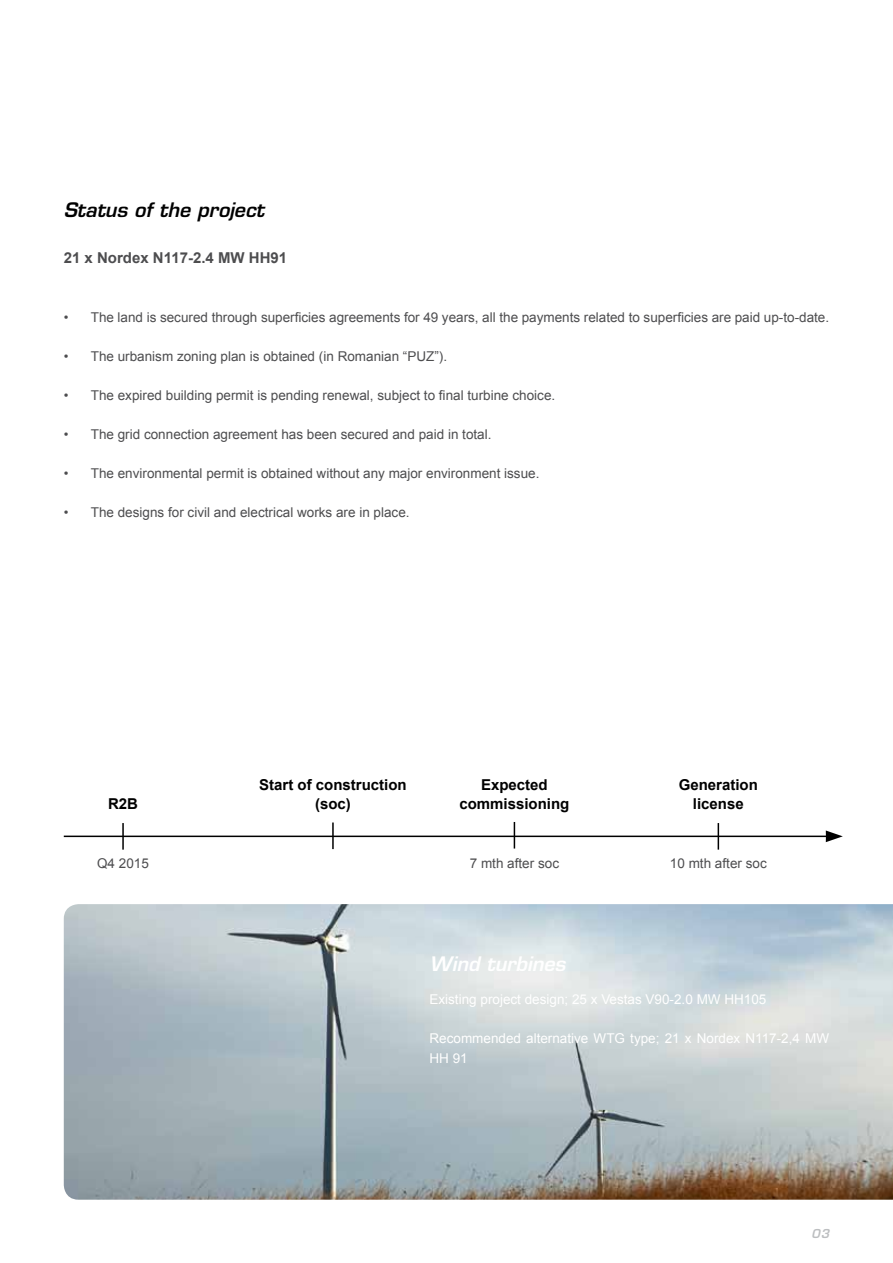
<style>
.page{position:relative;width:893px;height:1263px;background:#fff}
.page>*{position:absolute;margin:0;border:0;box-sizing:border-box;transform-origin:0 0}
.t1{font:italic 600 19.5px "Eurostile LT Std";color:#000}
.t2{font:italic 600 19.5px "Eurostile LT Std";color:#fff}
.t3{font:700 15px/19.5px "Arial";color:#000;text-align:center}
.t4{font:700 15px "Arial";color:#4d4d4f}
.t5{font:13.5px "Arial";color:#4d4d4f}
.t6{font:13.5px/19.5px "Arial";color:#fff}
.t7{font:italic 600 12px "Eurostile LT Std";color:#bcbec0}
</style>
<div class="page">
<svg style="left:718px;top:823px;width:1px;height:27px"></svg>
<img style="left:64px;top:904px;width:829px;height:296px">
<hr style="left:64px;top:835px;width:765px;height:2px;background:#000">
<hr style="left:122px;top:823px;width:2px;height:27px;background:#000">
<hr style="left:332px;top:822px;width:2px;height:27px;background:#000">
<svg style="left:514px;top:822px;width:1px;height:26px"></svg>
<svg style="left:826px;top:830px;width:17px;height:12px"></svg>
<h1 class="t1" style="left:64px;top:197px;width:202px">Status of the project</h1>
<p class="t4" style="left:64px;top:248px;width:225px">21 x Nordex N117-2.4 MW HH91</p>
<p class="t5" style="left:64px;top:308px;width:767px">• The land is secured through superficies agreements for 49 years, all the payments related to superficies are paid up-to-date.</p>
<p class="t5" style="left:64px;top:347px;width:385px">• The urbanism zoning plan is obtained (in Romanian “PUZ”).</p>
<p class="t5" style="left:64px;top:386px;width:493px">• The expired building permit is pending renewal, subject to final turbine choice.</p>
<p class="t5" style="left:64px;top:425px;width:429px">• The grid connection agreement has been secured and paid in total.</p>
<p class="t5" style="left:64px;top:464px;width:477px">• The environmental permit is obtained without any major environment issue.</p>
<p class="t5" style="left:64px;top:503px;width:347px">• The designs for civil and electrical works are in place.</p>
<p class="t3" style="left:108px;top:794px;width:31px">R2B</p>
<p class="t3" style="left:259px;top:775px;width:149px">Start of construction (soc)</p>
<p class="t3" style="left:459px;top:775px;width:112px">Expected commissioning</p>
<p class="t5" style="left:97px;top:854px;width:53px">Q4 2015</p>
<p class="t5" style="left:470px;top:854px;width:91px">7 mth after soc</p>
<p class="t3" style="left:679px;top:775px;width:81px">Generation license</p>
<p class="t5" style="left:670px;top:854px;width:98px">10 mth after soc</p>
<h1 class="t2" style="left:429px;top:952px;width:137px">Wind turbines</h1>
<p class="t6" style="left:429px;top:990px;width:338px">Existing project design; 25 x Vestas V90-2.0 MW HH105</p>
<p class="t6" style="left:429px;top:1029px;width:401px">Recommended alternative WTG type; 21 x Nordex N117-2,4 MW<br>HH 91</p>
<p class="t7" style="left:811px;top:1226px;width:19px">03</p>
</div>
